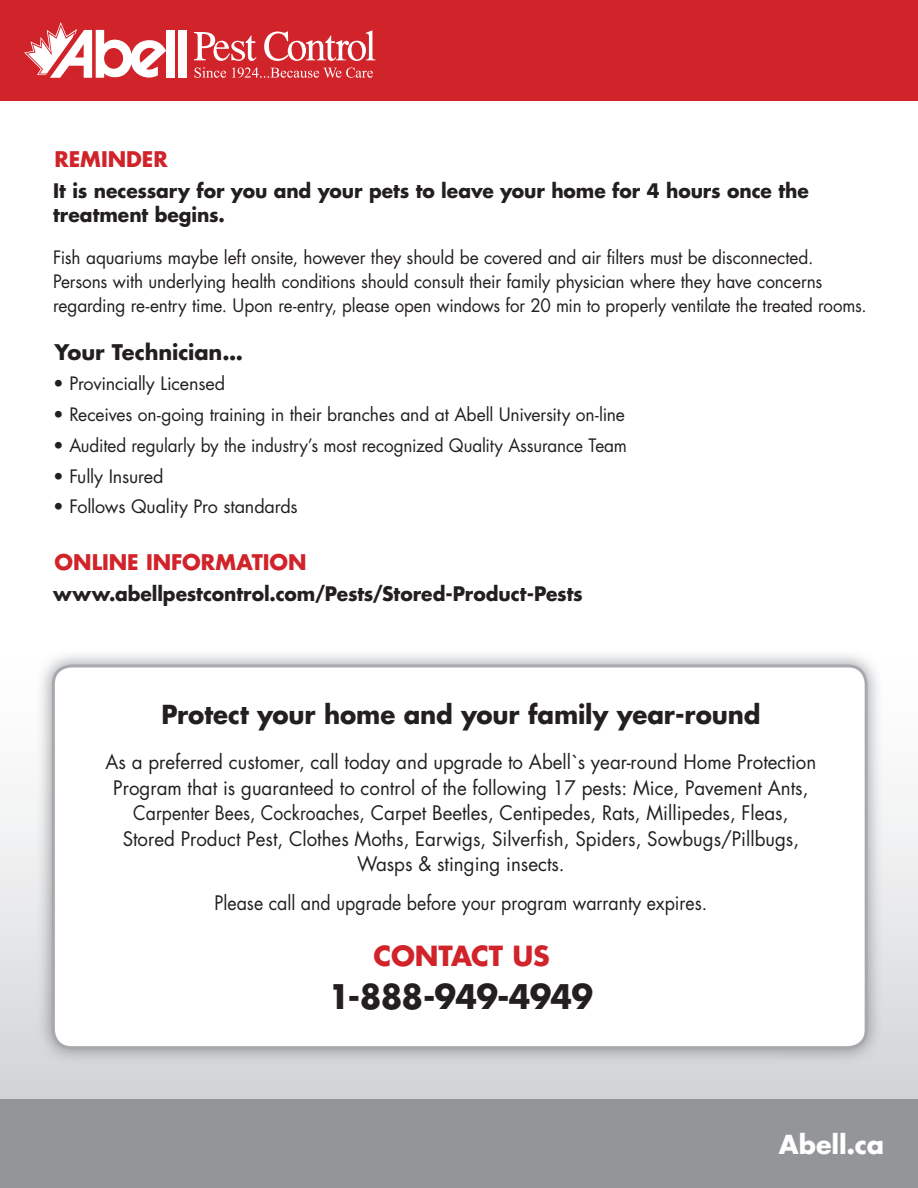
<style>
.page{position:relative;width:918px;height:1188px;background:#fff}
.page>*{position:absolute;margin:0;border:0;box-sizing:border-box;transform-origin:0 0}
.t1{font:700 33px "Futura Std";letter-spacing:-.025em;color:#231f20;scale:.96 1}
.t2{font:700 27px "Futura Std";letter-spacing:-.01em;color:#d1232a}
.t3{font:700 25.5px "Futura Std";letter-spacing:-.005em;color:#231f20;scale:.96 1}
.t4{font:700 25.5px "Futura Std";letter-spacing:-.005em;color:#fff}
.t5{font:700 21px "Futura Std";color:#d1232a}
.t6{font:700 21px "Futura Std";letter-spacing:-.005em;color:#231f20}
.t7{font:19.5px/25.5px "Futura Std";color:#231f20;text-align:center;scale:.96 1}
.t8{font:700 19.5px/24px "Futura Std";letter-spacing:-.005em;color:#231f20;scale:.96 1}
.t9{font:19.5px "Futura Std";color:#231f20;scale:.91 1}
.t10{font:18px/24px "Futura Std";letter-spacing:-.01em;color:#231f20;scale:.96 1}
.t11{font:18px "Futura Std";letter-spacing:-.01em;color:#231f20}
</style>
<div class="page">
<div style="left:0;top:0;width:918px;height:100px;background:#d1232a"></div>
<svg style="left:264px;top:31px;width:112px;height:30px"></svg>
<svg style="left:194px;top:32px;width:63px;height:29px"></svg>
<div style="left:167px;top:30px;width:8px;height:48px;background:#fff"></div>
<div style="left:178px;top:30px;width:9px;height:48px;background:#fff"></div>
<svg style="left:24px;top:22px;width:142px;height:56px"></svg>
<svg style="left:195px;top:67px;width:31px;height:11px"></svg>
<svg style="left:232px;top:68px;width:141px;height:10px"></svg>
<svg style="left:0;top:792px;width:918px;height:307px;background:#dadbdd"></svg>
<img style="left:37px;top:655px;width:846px;height:409px">
<div style="left:53px;top:666px;width:813px;height:382px;background:#fff;border-radius:18px"></div>
<div style="left:52px;top:664px;width:816px;height:385px;border:3px solid #a8a9ad;border-radius:18px"></div>
<div style="left:0;top:1099px;width:918px;height:89px;background:#939598"></div>
<p class="t5" style="left:55px;top:145px;width:115px">REMINDER</p>
<p class="t8" style="left:53px;top:178px;width:789px">It is necessary for you and your pets to leave your home for 4 hours once the treatment begins.</p>
<p class="t10" style="left:53px;top:245px;width:849px">Fish aquariums maybe left onsite, however they should be covered and air filters must be disconnected.<br>Persons with underlying health conditions should consult their family physician where they have concerns regarding re-entry time. Upon re-entry, please open windows for 20 min to properly ventilate the treated rooms.</p>
<p class="t6" style="left:55px;top:338px;width:190px">Your Technician...</p>
<p class="t11" style="left:53px;top:372px;width:174px">• Provincially Licensed</p>
<p class="t11" style="left:53px;top:403px;width:573px">• Receives on-going training in their branches and at Abell University on-line</p>
<p class="t11" style="left:53px;top:434px;width:575px">• Audited regularly by the industry’s most recognized Quality Assurance Team</p>
<p class="t11" style="left:53px;top:465px;width:112px">• Fully Insured</p>
<p class="t11" style="left:53px;top:495px;width:246px">• Follows Quality Pro standards</p>
<p class="t5" style="left:55px;top:549px;width:254px">ONLINE INFORMATION</p>
<p class="t8" style="left:53px;top:582px;width:553px">www.abellpestcontrol.com/Pests/Stored-Product-Pests</p>
<h3 class="t3" style="left:161px;top:697px;width:625px">Protect your home and your family year-round</h3>
<p class="t7" style="left:106px;top:750px;width:742px">As a preferred customer, call today and upgrade to Abell`s year-round Home Protection Program that is guaranteed to control of the following 17 pests: Mice, Pavement Ants, Carpenter Bees, Cockroaches, Carpet Beetles, Centipedes, Rats, Millipedes, Fleas, Stored Product Pest, Clothes Moths, Earwigs, Silverfish, Spiders, Sowbugs/Pillbugs, Wasps &amp; stinging insects.</p>
<p class="t9" style="left:215px;top:891px;width:543px">Please call and upgrade before your program warranty expires.</p>
<h2 class="t2" style="left:374px;top:938px;width:178px">CONTACT US</h2>
<h1 class="t1" style="left:329px;top:974px;width:277px">1-888-949-4949</h1>
<h3 class="t4" style="left:779px;top:1128px;width:107px">Abell.ca</h3>
</div>
